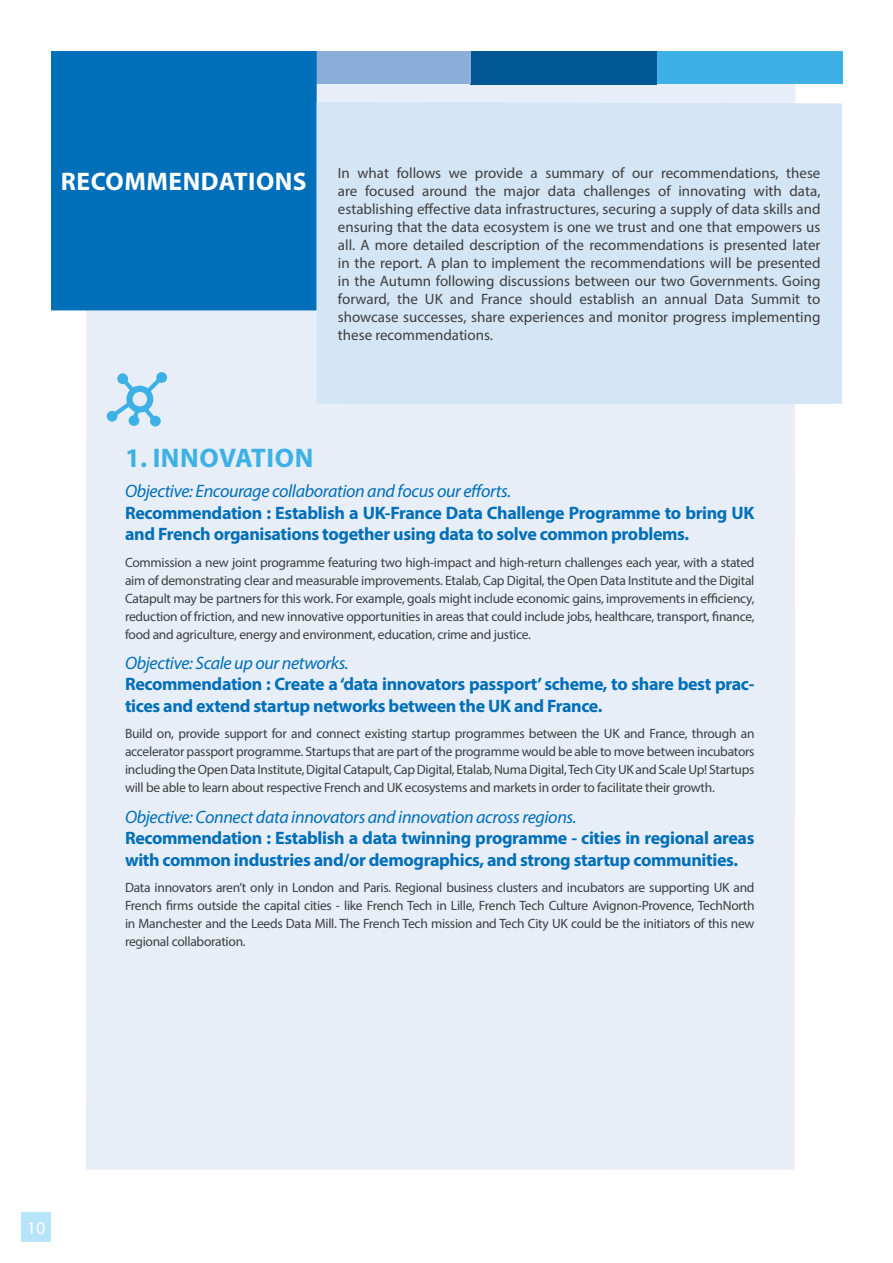
<style>
.page{position:relative;width:893px;height:1263px;background:#fff}
.page>*{position:absolute;margin:0;border:0;box-sizing:border-box;transform-origin:0 0}
.t1{font:700 27px "Myriad Pro";letter-spacing:.02em;color:#3db1e5}
.t2{font:700 25.5px "Myriad Pro";letter-spacing:.02em;color:#fff}
.t3{font:700 18px/21.6px "Myriad Pro";letter-spacing:-.02em;color:#006fba}
.t4{font:italic 18px "Myriad Pro";letter-spacing:-.02em;color:#006fba}
.t5{font:18px "Myriad Pro";color:#fff}
.t6{font:15px/18px "Myriad Pro";color:#3e3e3f;text-align:justify}
.t7{font:13.5px/18px "Myriad Pro";letter-spacing:-.02em;color:#3e3e3f;text-align:justify}
</style>
<div class="page">
<div style="left:21px;top:1212px;width:30px;height:30px;background:#b6e4f9"></div>
<div style="left:86px;top:84px;width:709px;height:1086px;background:#e7eef8"></div>
<div style="left:656px;top:51px;width:187px;height:33px;background:#3db1e5"></div>
<div style="left:470px;top:51px;width:186px;height:33px;background:#005794"></div>
<div style="left:284px;top:51px;width:186px;height:33px;background:#8badda"></div>
<div style="left:51px;top:51px;width:266px;height:259px;background:#006fba"></div>
<div style="left:317px;top:102px;width:525px;height:302px;background:#d4e5f5"></div>
<svg style="left:107px;top:372px;width:60px;height:54px;background:#b0daf1"></svg>
<h2 class="t2" style="left:61px;top:165px;width:247px">RECOMMENDATIONS</h2>
<p class="t6" style="left:338px;top:163px;width:484px">In what follows we provide a summary of our recommendations, these are focused around the major data challenges of innovating with data, establishing effective data infrastructures, securing a supply of data skills and ensuring that the data ecosystem is one we trust and one that empowers us all. A more detailed description of the recommendations is presented later in the report. A plan to implement the recommendations will be presented in the Autumn following discussions between our two Governments. Going forward, the UK and France should establish an annual Data Summit to showcase successes, share experiences and monitor progress implementing these recommendations.</p>
<h1 class="t1" style="left:125px;top:440px;width:190px">1. INNOVATION</h1>
<h3 class="t4" style="left:125px;top:480px;width:388px">Objective: Encourage collaboration and focus our efforts.</h3>
<h3 class="t3" style="left:125px;top:501px;width:631px">Recommendation : Establish a UK-France Data Challenge Programme to bring UK and French organisations together using data to solve common problems.</h3>
<p class="t7" style="left:125px;top:553px;width:631px">Commission a new joint programme featuring two high-impact and high-return challenges each year, with a stated aim of demonstrating clear and measurable improvements. Etalab, Cap Digital, the Open Data Institute and the Digital Catapult may be partners for this work. For example, goals might include economic gains, improvements in efficiency, reduction of friction, and new innovative opportunities in areas that could include jobs, healthcare, transport, finance, food and agriculture, energy and environment, education, crime and justice.</p>
<h3 class="t4" style="left:125px;top:652px;width:225px">Objective: Scale up our networks.</h3>
<h3 class="t3" style="left:125px;top:673px;width:631px">Recommendation : Create a ‘data innovators passport’ scheme, to share best prac&shy;tices and extend startup networks between the UK and France.</h3>
<p class="t7" style="left:125px;top:725px;width:631px">Build on, provide support for and connect existing startup programmes between the UK and France, through an accelerator passport programme. Startups that are part of the programme would be able to move between incubators including the Open Data Institute, Digital Catapult, Cap Digital, Etalab, Numa Digital, Tech City UK and Scale Up! Startups will be able to learn about respective French and UK ecosystems and markets in order to facilitate their growth.</p>
<h3 class="t4" style="left:125px;top:805px;width:453px">Objective: Connect data innovators and innovation across regions.</h3>
<h3 class="t3" style="left:125px;top:827px;width:631px">Recommendation : Establish a data twinning programme - cities in regional areas with common industries and/or demographics, and strong startup communities.</h3>
<p class="t7" style="left:125px;top:878px;width:631px">Data innovators aren’t only in London and Paris. Regional business clusters and incubators are supporting UK and French firms outside the capital cities - like French Tech in Lille, French Tech Culture Avignon-Provence, TechNorth in Manchester and the Leeds Data Mill. The French Tech mission and Tech City UK could be the initiators of this new regional collaboration.</p>
<h3 class="t5" style="left:27px;top:1216px;width:20px">10</h3>
</div>
